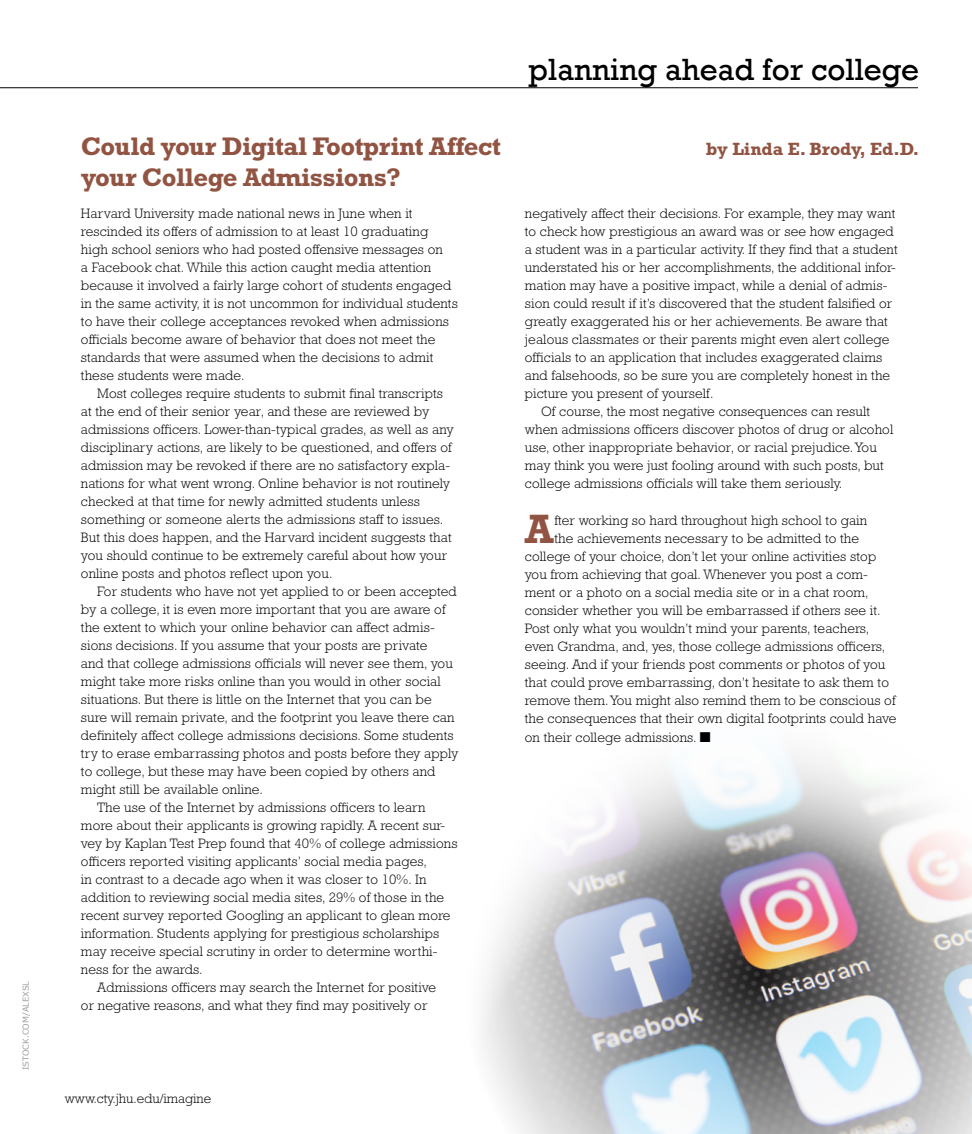
<style>
.page{position:relative;width:972px;height:1134px;background:#fff}
.page>*{position:absolute;margin:0;border:0;box-sizing:border-box;transform-origin:0 0}
.t1{font:700 41.55px "Rockwell";color:#925442}
.t2{font:31.5px "Rockwell";color:#000}
.t3{font:700 25.8px "Rockwell";letter-spacing:-.02em;color:#925442}
.t4{font:700 18px "Rockwell";color:#925442}
.t5{font:300 13.8px/18px "Rockwell Std";letter-spacing:.01em;color:#000}
.t6{font:300 13.5px "Rockwell Std";color:#000}
.t7{font:8.25px "Verdana";color:#9d9fa2}
</style>
<div class="page">
<hr style="left:0;top:87px;width:918px;height:1px;background:#000">
<img style="left:488px;top:754px;width:484px;height:380px">
<p class="t7" style="left:20px;top:1070px;width:91px;rotate:-90deg">ISTOCK.COM/ALEXSL</p>
<h2 class="t2" style="left:528px;top:52px;width:392px">planning ahead for college</h2>
<h3 class="t3" style="left:81px;top:131px;width:422px">Could your Digital Footprint Affect</h3>
<h3 class="t4" style="left:706px;top:138px;width:215px">by Linda E. Brody, Ed.D.</h3>
<h3 class="t3" style="left:81px;top:162px;width:322px">your College Admissions?</h3>
<p class="t5" style="left:81px;top:204px;width:378px">Harvard University made national news in June when it rescinded its offers of admission to at least 10 graduating high school seniors who had posted offensive messages on<br>a Facebook chat. While this action caught media attention because it involved a fairly large cohort of students engaged in the same activity, it is not uncommon for individual students to have their college acceptances revoked when admissions officials become aware of behavior that does not meet the standards that were assumed when the decisions to admit these students were made.</p>
<p class="t5" style="left:81px;top:384px;width:374px;text-indent:16px">Most colleges require students to submit final transcripts at the end of their senior year, and these are reviewed by admissions officers. Lower-than-typical grades, as well as any disciplinary actions, are likely to be questioned, and offers of admission may be revoked if there are no satisfactory expla&shy;nations for what went wrong. Online behavior is not routinely checked at that time for newly admitted students unless something or someone alerts the admissions staff to issues.<br>But this does happen, and the Harvard incident suggests that you should continue to be extremely careful about how your online posts and photos reflect upon you.</p>
<p class="t5" style="left:97px;top:582px;width:361px">For students who have not yet applied to or been accepted</p>
<p class="t5" style="left:81px;top:600px;width:366px">by a college, it is even more important that you are aware of</p>
<p class="t5" style="left:81px;top:618px;width:355px">the extent to which your online behavior can affect admis-</p>
<p class="t5" style="left:81px;top:636px;width:348px">sions decisions. If you assume that your posts are private</p>
<p class="t5" style="left:81px;top:654px;width:373px">and that college admissions officials will never see them, you</p>
<p class="t5" style="left:81px;top:672px;width:361px">might take more risks online than you would in other social</p>
<p class="t5" style="left:81px;top:690px;width:352px">situations. But there is little on the Internet that you can be</p>
<p class="t5" style="left:81px;top:708px;width:375px">sure will remain private, and the footprint you leave there can</p>
<p class="t5" style="left:81px;top:726px;width:374px">definitely affect college admissions decisions. Some students</p>
<p class="t5" style="left:81px;top:744px;width:379px">try to erase embarrassing photos and posts before they apply</p>
<p class="t5" style="left:81px;top:762px;width:356px">to college, but these may have been copied by others and</p>
<p class="t5" style="left:81px;top:780px;width:183px">might still be available online.</p>
<p class="t5" style="left:97px;top:798px;width:330px">The use of the Internet by admissions officers to learn</p>
<p class="t5" style="left:81px;top:816px;width:366px">more about their applicants is growing rapidly. A recent sur-</p>
<p class="t5" style="left:81px;top:834px;width:378px">vey by Kaplan Test Prep found that 40% of college admissions</p>
<p class="t5" style="left:81px;top:852px;width:348px">officers reported visiting applicants’ social media pages,</p>
<p class="t5" style="left:81px;top:870px;width:347px">in contrast to a decade ago when it was closer to 10%. In</p>
<p class="t5" style="left:81px;top:888px;width:365px">addition to reviewing social media sites, 29% of those in the</p>
<p class="t5" style="left:81px;top:906px;width:371px">recent survey reported Googling an applicant to glean more</p>
<p class="t5" style="left:81px;top:924px;width:360px">information. Students applying for prestigious scholarships</p>
<p class="t5" style="left:81px;top:942px;width:358px">may receive special scrutiny in order to determine worthi-</p>
<p class="t5" style="left:81px;top:960px;width:123px">ness for the awards.</p>
<p class="t5" style="left:97px;top:978px;width:340px">Admissions officers may search the Internet for positive</p>
<p class="t5" style="left:81px;top:996px;width:348px">or negative reasons, and what they find may positively or</p>
<p class="t5" style="left:525px;top:204px;width:372px">negatively affect their decisions. For example, they may want</p>
<p class="t5" style="left:525px;top:222px;width:370px">to check how prestigious an award was or see how engaged</p>
<p class="t5" style="left:525px;top:240px;width:374px">a student was in a particular activity. If they find that a student</p>
<p class="t5" style="left:525px;top:258px;width:372px">understated his or her accomplishments, the additional infor-</p>
<p class="t5" style="left:525px;top:276px;width:364px">mation may have a positive impact, while a denial of admis-</p>
<p class="t5" style="left:525px;top:294px;width:369px">sion could result if it’s discovered that the student falsified or</p>
<p class="t5" style="left:525px;top:312px;width:364px">greatly exaggerated his or her achievements. Be aware that</p>
<p class="t5" style="left:525px;top:330px;width:366px">jealous classmates or their parents might even alert college</p>
<p class="t5" style="left:525px;top:348px;width:359px">officials to an application that includes exaggerated claims</p>
<p class="t5" style="left:525px;top:366px;width:367px">and falsehoods, so be sure you are completely honest in the</p>
<p class="t5" style="left:525px;top:384px;width:190px">picture you present of yourself.</p>
<p class="t5" style="left:541px;top:402px;width:330px">Of course, the most negative consequences can result</p>
<p class="t5" style="left:525px;top:420px;width:370px">when admissions officers discover photos of drug or alcohol</p>
<p class="t5" style="left:525px;top:438px;width:353px">use, other inappropriate behavior, or racial prejudice. You</p>
<p class="t5" style="left:525px;top:456px;width:360px">may think you were just fooling around with such posts, but</p>
<p class="t5" style="left:525px;top:474px;width:319px">college admissions officials will take them seriously.</p>
<h1 class="t1" style="left:525px;top:505px;width:31px">A</h1>
<p class="t5" style="left:554px;top:511px;width:314px">fter working so hard throughout high school to gain</p>
<p class="t5" style="left:554px;top:529px;width:306px">the achievements necessary to be admitted to the</p>
<p class="t5" style="left:525px;top:547px;width:353px">college of your choice, don’t let your online activities stop</p>
<p class="t5" style="left:525px;top:565px;width:345px">you from achieving that goal. Whenever you post a com-</p>
<p class="t5" style="left:525px;top:583px;width:345px">ment or a photo on a social media site or in a chat room,</p>
<p class="t5" style="left:525px;top:601px;width:357px">consider whether you will be embarrassed if others see it.</p>
<p class="t5" style="left:525px;top:619px;width:346px">Post only what you wouldn’t mind your parents, teachers,</p>
<p class="t5" style="left:525px;top:637px;width:362px">even Grandma, and, yes, those college admissions officers,</p>
<p class="t5" style="left:525px;top:655px;width:362px">seeing. And if your friends post comments or photos of you</p>
<p class="t5" style="left:525px;top:673px;width:366px">that could prove embarrassing, don’t hesitate to ask them to</p>
<p class="t5" style="left:525px;top:691px;width:372px">remove them. You might also remind them to be conscious of</p>
<p class="t5" style="left:525px;top:709px;width:373px">the consequences that their own digital footprints could have</p>
<p class="t5" style="left:525px;top:729px;width:187px">on their college admissions. ■</p>
<p class="t6" style="left:65px;top:1091px;width:148px">www.cty.jhu.edu/imagine</p>
</div>
